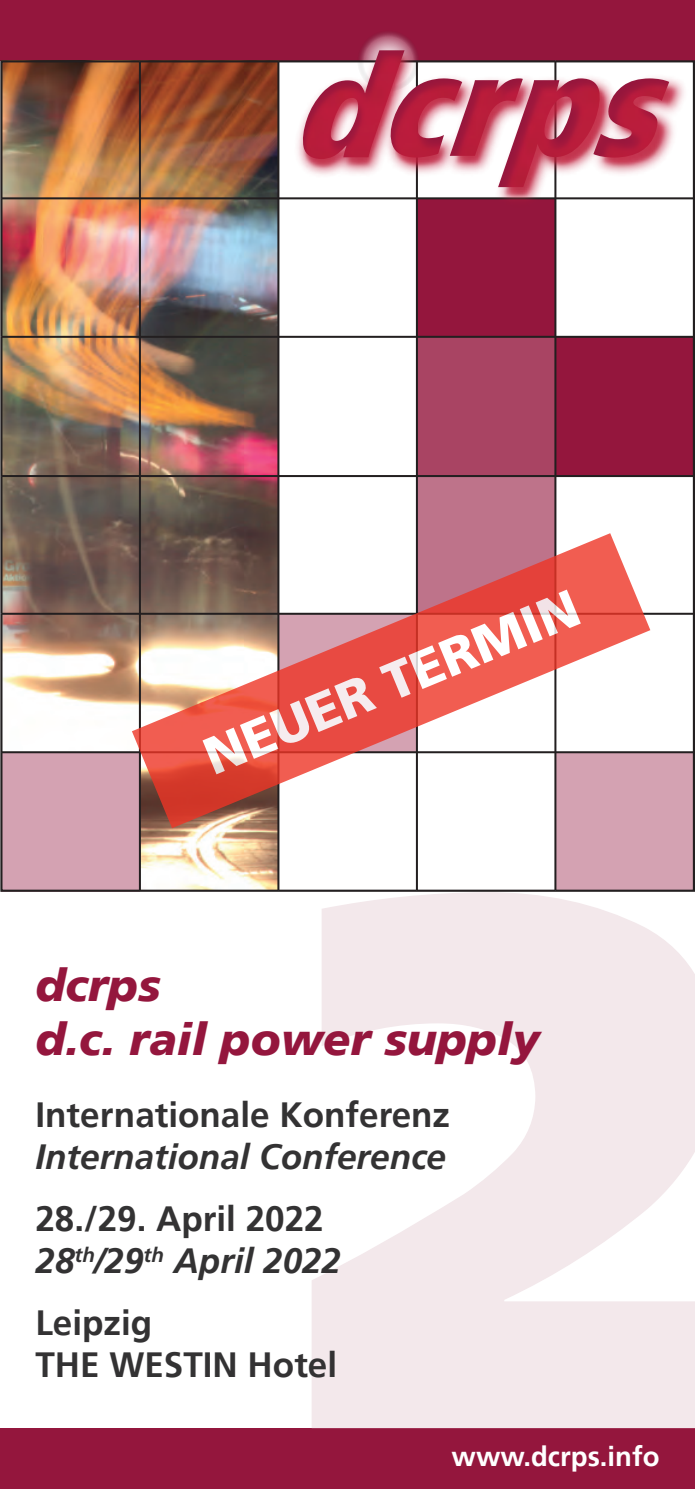
<style>
.page{position:relative;width:695px;height:1489px;background:#fff}
.page>*{position:absolute;margin:0;border:0;box-sizing:border-box;transform-origin:0 0}
.t1{font:900 52.5px "Frutiger";color:#fff}
.Cover_head_italic{font:italic 900 45px "Frutiger";color:#94163d}
.Cover_text_regular{font:700 35px/42px "Frutiger";color:#333233}
.Cover_text_italic{font:italic 700 35px "Frutiger";color:#333233}
.t2{font:700 27.5px "Frutiger";color:#fff}
</style>
<div class="page">
<div style="left:0;top:1427px;width:694px;height:61px;background:#94163d"></div>
<div style="left:0;top:0;width:694px;height:61px;background:#94163d"></div>
<svg style="left:311px;top:891px;width:383px;height:536px;fill:#f3e8eb"></svg>
<svg style="left:356px;top:30px;width:63px;height:62px"></svg>
<img style="left:3px;top:63px;width:274px;height:825px">
<div style="left:1px;top:753px;width:139px;height:138px;background:#d4a2b2"></div>
<div style="left:417px;top:475px;width:138px;height:138px;background:#be738a"></div>
<div style="left:417px;top:337px;width:138px;height:138px;background:#a94463"></div>
<div style="left:417px;top:198px;width:138px;height:139px;background:#94163d"></div>
<div style="left:555px;top:337px;width:138px;height:139px;background:#94163d"></div>
<div style="left:555px;top:752px;width:138px;height:138px;background:#d4a2b2"></div>
<hr style="left:139px;top:61px;width:2px;height:829px;background:#231f20">
<hr style="left:277px;top:61px;width:2px;height:829px;background:#231f20">
<hr style="left:416px;top:61px;width:2px;height:829px;background:#231f20">
<hr style="left:554px;top:61px;width:2px;height:829px;background:#231f20">
<hr style="left:1px;top:197px;width:692px;height:2px;background:#231f20">
<hr style="left:1px;top:475px;width:692px;height:2px;background:#231f20">
<hr style="left:1px;top:751px;width:692px;height:2px;background:#231f20">
<hr style="left:1px;top:612px;width:692px;height:2px;background:#231f20">
<hr style="left:1px;top:336px;width:692px;height:2px;background:#231f20">
<img style="left:289px;top:50px;width:404px;height:161px">
<svg style="left:132px;top:533px;width:518px;height:295px"></svg>
<h1 class="t1" style="left:194px;top:731px;width:403px;rotate:-23deg">NEUER TERMIN</h1>
<p class="Cover_head_italic" style="left:35px;top:958px;width:127px">dcrps</p>
<p class="Cover_head_italic" style="left:35px;top:1012px;width:505px">d.c. rail power supply</p>
<p class="Cover_text_regular" style="left:35px;top:1093px;width:416px">Internationale Konferenz</p>
<p class="Cover_text_italic" style="left:35px;top:1136px;width:412px">International Conference</p>
<p class="Cover_text_regular" style="left:35px;top:1197px;width:289px">28./29. April 2022</p>
<p class="Cover_text_italic" style="left:35px;top:1240px;width:307px">28<sup>th</sup>/29<sup>th</sup> April 2022</p>
<p class="Cover_text_regular" style="left:35px;top:1301px;width:303px">Leipzig<br>THE WESTIN Hotel</p>
<p class="t2" style="left:451px;top:1440px;width:209px">www.dcrps.info</p>
</div>
